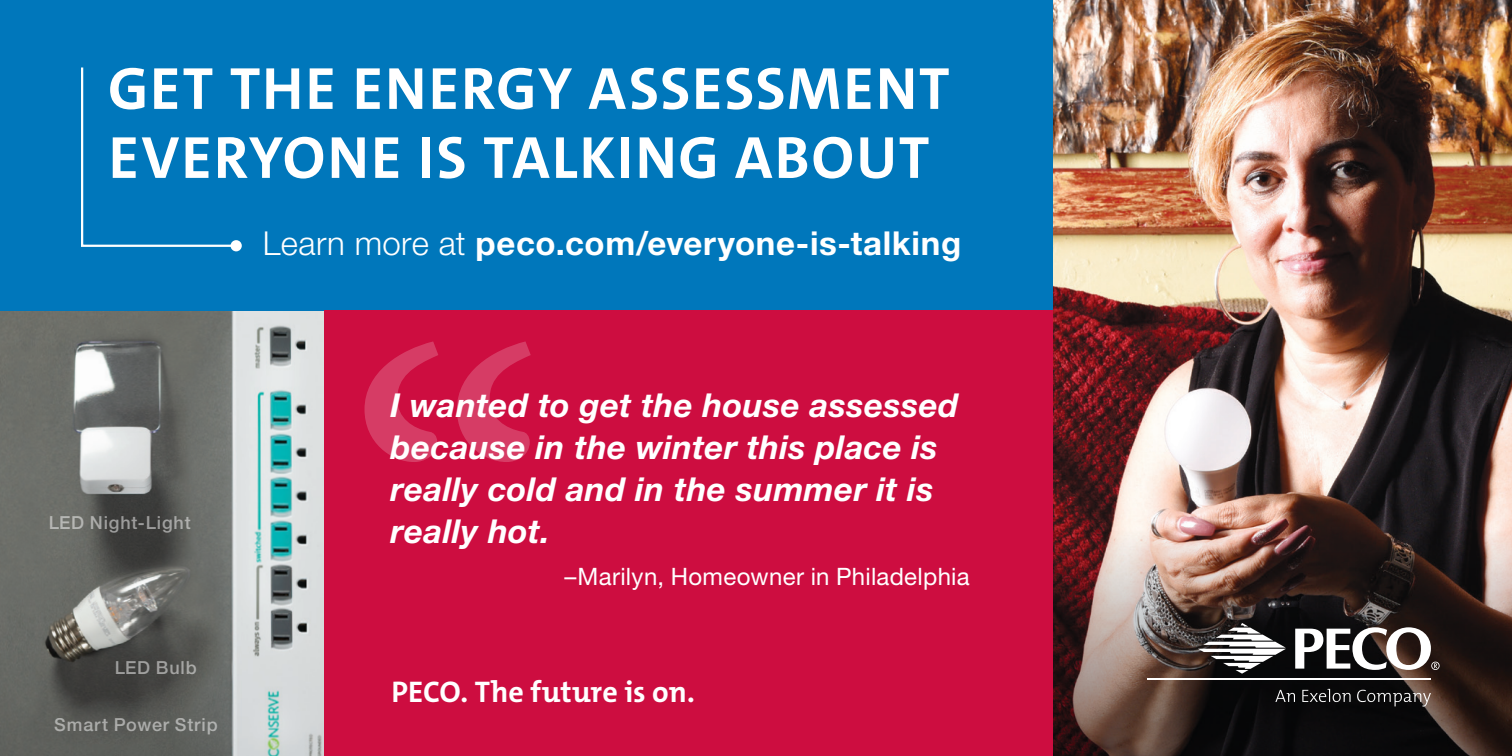
<style>
.page{position:relative;width:1512px;height:756px;background:#fff}
.page>*{position:absolute;margin:0;border:0;box-sizing:border-box;transform-origin:0 0}
.t1{font:522.3px "Minion Pro";color:#fff}
.t2{font:700 60px/69px "The Mix C5";letter-spacing:.03em;color:#fff}
.t3{font:italic 700 33px/42px "Helvetica Neue LT Std";letter-spacing:.01em;color:#fff}
.t4{font:700 33px "Helvetica Neue LT Std";letter-spacing:.02em;color:#fff}
.t5{font:700 30px "The Mix C5";color:#fff}
.t6{font:24px "Helvetica Neue LT Std";letter-spacing:.015em;color:#fff}
.t7{font:500 18px "Helvetica Neue LT Std";letter-spacing:.045em;color:#fff}
.s1{font-weight:300}
</style>
<div class="page">
<img style="left:1053px;top:0;width:459px;height:529px">
<img style="left:1053px;top:529px;width:459px;height:227px">
<img style="left:0;top:310px;width:324px;height:446px">
<svg style="left:1198px;top:623px;width:88px;height:51px"></svg>
<hr style="left:1148px;top:679px;width:283px;height:1px;background:#fff">
<svg style="left:1275px;top:690px;width:20px;height:12px"></svg>
<svg style="left:1302px;top:689px;width:28px;height:13px"></svg>
<svg style="left:1333px;top:693px;width:8px;height:9px"></svg>
<div style="left:1334px;top:694px;width:6px;height:7px;background:#09090a;border-radius:50%"></div>
<svg style="left:1342px;top:693px;width:9px;height:9px"></svg>
<svg style="left:1357px;top:690px;width:9px;height:12px"></svg>
<svg style="left:1367px;top:693px;width:8px;height:9px"></svg>
<div style="left:1368px;top:694px;width:6px;height:7px;background:#080909;border-radius:50%"></div>
<svg style="left:1377px;top:693px;width:54px;height:14px"></svg>
<svg style="left:1295px;top:627px;width:145px;height:43px"></svg>
<div style="left:0;top:0;width:1053px;height:310px;background:#07b"></div>
<div style="left:324px;top:310px;width:729px;height:446px;background:#cd0d40"></div>
<svg style="left:81px;top:67px;width:153px;height:181px"></svg>
<div style="left:231px;top:240px;width:11px;height:11px;background:#fff;border-radius:50%"></div>
<h1 class="t2" style="left:108px;top:55px;width:843px">GET THE ENERGY ASSESSMENT<br>EVERYONE IS TALKING ABOUT</h1>
<p class="t7" style="left:48px;top:512px;width:144px">LED Night-Light</p>
<p class="t7" style="left:114px;top:657px;width:84px">LED Bulb</p>
<p class="t7" style="left:54px;top:714px;width:165px">Smart Power Strip</p>
<p class="t4" style="left:263px;top:222px;width:700px"><span class="s1">Learn more at</span> peco.com/everyone-is-talking</p>
<h1 class="t1" style="left:342px;top:199px;width:212px">“</h1>
<p class="t3" style="left:391px;top:383px;width:569px">I wanted to get the house assessed because in the winter this place is really cold and in the summer it is really hot.</p>
<p class="t6" style="left:564px;top:562px;width:407px">–Marilyn, Homeowner in Philadelphia</p>
<p class="t5" style="left:392px;top:673px;width:305px">PECO. The future is on.</p>
</div>
